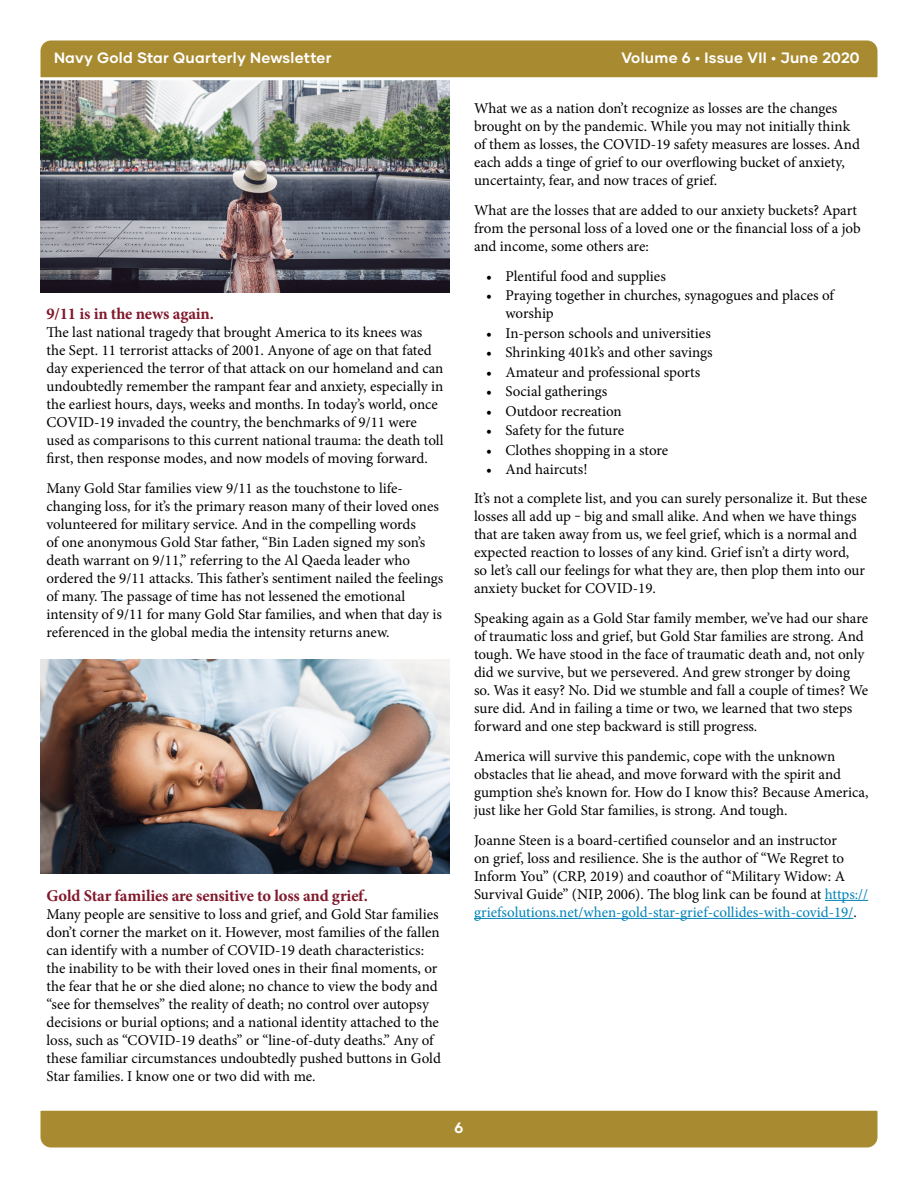
<style>
.page{position:relative;width:918px;height:1188px;background:#fff}
.page>*{position:absolute;margin:0;border:0;box-sizing:border-box;transform-origin:0 0}
.t1{font:700 16.5px "Minion Pro";letter-spacing:-.01em;color:#81182b}
.t2{font:15px/18px "Minion Pro";color:#000}
.t3{font:700 15px "Gilmer";letter-spacing:.02em;color:#fff}
.s1{color:#0082b8}
</style>
<div class="page">
<hr style="left:825px;top:900px;width:43px;height:1px;background:#0082b8">
<hr style="left:474px;top:918px;width:379px;height:1px;background:#0082b8">
<img style="left:40px;top:82px;width:410px;height:210px">
<img style="left:40px;top:660px;width:410px;height:213px">
<svg style="left:40px;top:40px;width:838px;height:42px;background:#b19749"></svg>
<div style="left:40px;top:1110px;width:838px;height:38px;background:#a88a30"></div>
<p class="t3" style="left:54px;top:48px;width:279px">Navy Gold Star Quarterly Newsletter</p>
<p class="t3" style="left:621px;top:48px;width:240px">Volume 6 • Issue VII • June 2020</p>
<p class="t1" style="left:46px;top:303px;width:169px">9/11 is in the news again.</p>
<p class="t2" style="left:46px;top:324px;width:399px">The last national tragedy that brought America to its knees was the Sept. 11 terrorist attacks of 2001. Anyone of age on that fated day experienced the terror of that attack on our homeland and can undoubtedly remember the rampant fear and anxiety, especially in the earliest hours, days, weeks and months. In today’s world, once COVID-19 invaded the country, the benchmarks of 9/11 were used as comparisons to this current national trauma: the death toll first, then response modes, and now models of moving forward.</p>
<p class="t2" style="left:46px;top:480px;width:398px">Many Gold Star families view 9/11 as the touchstone to life&shy;changing loss, for it’s the primary reason many of their loved ones volunteered for military service. And in the compelling words<br>of one anonymous Gold Star father, “Bin Laden signed my son’s death warrant on 9/11,” referring to the Al Qaeda leader who ordered the 9/11 attacks. This father’s sentiment nailed the feelings of many. The passage of time has not lessened the emotional intensity of 9/11 for many Gold Star families, and when that day is referenced in the global media the intensity returns anew.</p>
<p class="t1" style="left:46px;top:885px;width:323px">Gold Star families are sensitive to loss and grief.</p>
<p class="t2" style="left:46px;top:906px;width:396px">Many people are sensitive to loss and grief, and Gold Star families don’t corner the market on it. However, most families of the fallen can identify with a number of COVID-19 death characteristics: the inability to be with their loved ones in their final moments, or the fear that he or she died alone; no chance to view the body and “see for themselves” the reality of death; no control over autopsy decisions or burial options; and a national identity attached to the loss, such as “COVID-19 deaths” or “line-of-duty deaths.” Any of these familiar circumstances undoubtedly pushed buttons in Gold Star families. I know one or two did with me.</p>
<p class="t2" style="left:474px;top:99px;width:388px">What we as a nation don’t recognize as losses are the changes brought on by the pandemic. While you may not initially think of them as losses, the COVID-19 safety measures are losses. And each adds a tinge of grief to our overflowing bucket of anxiety, uncertainty, fear, and now traces of grief.</p>
<p class="t2" style="left:474px;top:201px;width:388px">What are the losses that are added to our anxiety buckets? Apart from the personal loss of a loved one or the financial loss of a job and income, some others are:</p>
<p class="t2" style="left:486px;top:267px;width:181px">• Plentiful food and supplies</p>
<p class="t2" style="left:506px;top:287px;width:330px;text-indent:-20px">• Praying together in churches, synagogues and places of worship</p>
<p class="t2" style="left:486px;top:324px;width:226px">• In-person schools and universities</p>
<p class="t2" style="left:486px;top:344px;width:228px">• Shrinking 401k’s and other savings</p>
<p class="t2" style="left:486px;top:363px;width:216px">• Amateur and professional sports</p>
<p class="t2" style="left:486px;top:383px;width:123px">• Social gatherings</p>
<p class="t2" style="left:486px;top:402px;width:137px">• Outdoor recreation</p>
<p class="t2" style="left:486px;top:422px;width:140px">• Safety for the future</p>
<p class="t2" style="left:486px;top:441px;width:184px">• Clothes shopping in a store</p>
<p class="t2" style="left:474px;top:455px;width:395px;line-height:28.5px;text-indent:12px">• And haircuts!<br>It’s not a complete list, and you can surely personalize it. But these</p>
<p class="t2" style="left:474px;top:507px;width:393px">losses all add up ‒ big and small alike. And when we have things that are taken away from us, we feel grief, which is a normal and expected reaction to losses of any kind. Grief isn’t a dirty word, so let’s call our feelings for what they are, then plop them into our anxiety bucket for COVID-19.</p>
<p class="t2" style="left:474px;top:609px;width:396px">Speaking again as a Gold Star family member, we’ve had our share of traumatic loss and grief, but Gold Star families are strong. And tough. We have stood in the face of traumatic death and, not only did we survive, but we persevered. And grew stronger by doing so. Was it easy? No. Did we stumble and fall a couple of times? We sure did. And in failing a time or two, we learned that two steps forward and one step backward is still progress.</p>
<p class="t2" style="left:474px;top:747px;width:396px">America will survive this pandemic, cope with the unknown obstacles that lie ahead, and move forward with the spirit and gumption she’s known for. How do I know this? Because America, just like her Gold Star families, is strong. And tough.</p>
<p class="t2" style="left:474px;top:831px;width:396px">Joanne Steen is a board-certified counselor and an instructor<br>on grief, loss and resilience. She is the author of “We Regret to Inform You” (CRP, 2019) and coauthor of “Military Widow: A Survival Guide” (NIP, 2006). The blog link can be found at <span class="s1">https:// griefsolutions.net/when-gold-star-grief-collides-with-covid-19/</span>.</p>
<p class="t3" style="left:455px;top:1118px;width:10px">6</p>
</div>
